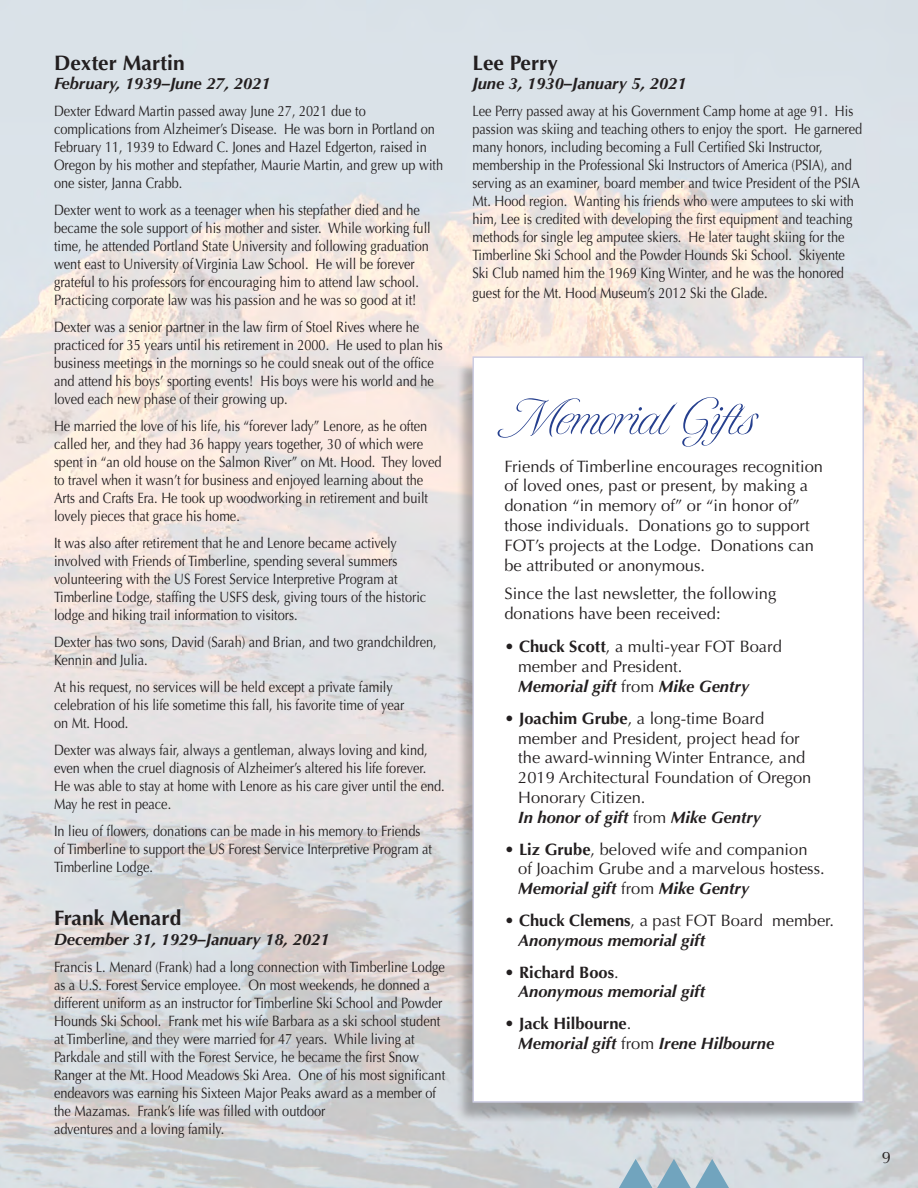
<style>
.page{position:relative;width:918px;height:1188px;background:#fff}
.page>*{position:absolute;margin:0;border:0;box-sizing:border-box;transform-origin:0 0}
.t1{font:300 54px "Tangier";color:#253f8e}
.t2{font:700 21px "Optima";color:#231f20}
.t3{font:16.5px/19.8px "Optima";color:#231f20}
.t4{font:italic 700 16.5px "Optima";color:#231f20}
.t5{font:700 16.5px "Optima";color:#231f20}
.t6{font:15px/18px "Optima";color:#231f20;scale:.85 1}
.s1{font-weight:700}
.s2{font-weight:400;font-style:normal}
.s3{font-weight:400}
</style>
<div class="page">
<img style="left:0;top:0;width:918px;height:1188px">
<div style="left:456px;top:360px;width:408px;height:763px;background:#231f20;opacity:.32"></div>
<div style="left:472px;top:356px;width:392px;height:747px;background:#fff;border:2px solid #cccce2"></div>
<svg style="left:619px;top:1159px;width:110px;height:29px;background:#a5bfcd"></svg>
<p class="t2" style="left:54px;top:50px;width:132px">Dexter Martin</p>
<p class="t4" style="left:54px;top:74px;width:218px">February, 1939–June 27, 2021</p>
<p class="t6" style="left:54px;top:102px;width:368px">Dexter Edward Martin passed away June 27, 2021 due to</p>
<p class="t6" style="left:54px;top:120px;width:459px">complications from Alzheimer’s Disease. He was born in Portland on February 11, 1939 to Edward C. Jones and Hazel Edgerton, raised in Oregon by his mother and stepfather, Maurie Martin, and grew up with one sister, Janna Crabb.</p>
<p class="t6" style="left:54px;top:201px;width:445px">Dexter went to work as a teenager when his stepfather died and he became the sole support of his mother and sister. While working full time, he attended Portland State University and following graduation went east to University of Virginia Law School. He will be forever grateful to his professors for encouraging him to attend law school.<br>Practicing corporate law was his passion and he was so good at it!</p>
<p class="t6" style="left:54px;top:318px;width:459px">Dexter was a senior partner in the law firm of Stoel Rives where he practiced for 35 years until his retirement in 2000. He used to plan his business meetings in the mornings so he could sneak out of the office and attend his boys’ sporting events! His boys were his world and he loved each new phase of their growing up.</p>
<p class="t6" style="left:54px;top:417px;width:457px">He married the love of his life, his “forever lady” Lenore, as he often called her, and they had 36 happy years together, 30 of which were spent in “an old house on the Salmon River” on Mt. Hood. They loved to travel when it wasn’t for business and enjoyed learning about the Arts and Crafts Era. He took up woodworking in retirement and built lovely pieces that grace his home.</p>
<p class="t6" style="left:54px;top:534px;width:405px">It was also after retirement that he and Lenore became actively</p>
<p class="t6" style="left:54px;top:552px;width:405px">involved with Friends of Timberline, spending several summers</p>
<p class="t6" style="left:54px;top:570px;width:406px">volunteering with the US Forest Service Interpretive Program at</p>
<p class="t6" style="left:54px;top:588px;width:439px">Timberline Lodge, staffing the USFS desk, giving tours of the historic lodge and hiking trail information to visitors.</p>
<p class="t6" style="left:54px;top:633px;width:452px">Dexter has two sons, David (Sarah) and Brian, and two grandchildren,<br>Kennin and Julia.</p>
<p class="t6" style="left:54px;top:678px;width:400px">At his request, no services will be held except a private family</p>
<p class="t6" style="left:54px;top:696px;width:414px">celebration of his life sometime this fall, his favorite time of year</p>
<p class="t6" style="left:54px;top:714px;width:89px">on Mt. Hood.</p>
<p class="t6" style="left:54px;top:741px;width:461px">Dexter was always fair, always a gentleman, always loving and kind, even when the cruel diagnosis of Alzheimer’s altered his life forever.<br>He was able to stay at home with Lenore as his care giver until the end.<br>May he rest in peace.</p>
<p class="t6" style="left:54px;top:822px;width:446px">In lieu of flowers, donations can be made in his memory to Friends of Timberline to support the US Forest Service Interpretive Program at<br>Timberline Lodge.</p>
<p class="t2" style="left:54px;top:906px;width:129px">Frank Menard</p>
<p class="t4" style="left:54px;top:930px;width:277px">December 31, 1929–January 18, 2021</p>
<p class="t6" style="left:54px;top:958px;width:462px">Francis L. Menard (Frank) had a long connection with Timberline Lodge as a U.S. Forest Service employee. On most weekends, he donned a different uniform as an instructor for Timberline Ski School and Powder Hounds Ski School. Frank met his wife Barbara as a ski school student at Timberline, and they were married for 47 years. While living at Parkdale and still with the Forest Service, he became the first Snow Ranger at the Mt. Hood Meadows Ski Area. One of his most significant endeavors was earning his Sixteen Major Peaks award as a member of the Mazamas. Frank’s life was filled with outdoor</p>
<p class="t6" style="left:54px;top:1120px;width:202px">adventures and a loving family.</p>
<p class="t2" style="left:472px;top:50px;width:87px">Lee Perry</p>
<p class="t4" style="left:472px;top:74px;width:216px">June 3, 1930–January 5, 2021</p>
<p class="t6" style="left:472px;top:102px;width:460px">Lee Perry passed away at his Government Camp home at age 91. His passion was skiing and teaching others to enjoy the sport. He garnered many honors, including becoming a Full Certified Ski Instructor, membership in the Professional Ski Instructors of America (PSIA), and serving as an examiner, board member and twice President of the PSIA Mt. Hood region. Wanting his friends who were amputees to ski with him, Lee is credited with developing the first equipment and teaching methods for single leg amputee skiers. He later taught skiing for the Timberline Ski School and the Powder Hounds Ski School. Skiyente Ski Club named him the 1969 King Winter, and he was the honored</p>
<p class="t6" style="left:472px;top:284px;width:349px">guest for the Mt. Hood Museum’s 2012 Ski the Glade.</p>
<p class="t1" style="left:504px;top:387px;width:258px">Memorial Gifts</p>
<p class="t3" style="left:504px;top:456px;width:320px">Friends of Timberline encourages recognition</p>
<p class="t3" style="left:504px;top:476px;width:305px">of loved ones, past or present, by making a</p>
<p class="t3" style="left:504px;top:496px;width:311px">donation “in memory of” or “in honor of” those individuals. Donations go to support<br>FOT’s projects at the Lodge. Donations can</p>
<p class="t3" style="left:504px;top:555px;width:202px">be attributed or anonymous.</p>
<p class="t3" style="left:504px;top:584px;width:273px">Since the last newsletter, the following</p>
<p class="t3" style="left:504px;top:604px;width:218px">donations have been received:</p>
<p class="t3" style="left:504px;top:637px;width:279px">• <span class="s1">Chuck Scott</span>, a multi-year FOT Board</p>
<p class="t3" style="left:518px;top:657px;width:166px">member and President.</p>
<p class="t4" style="left:518px;top:677px;width:233px">Memorial gift <span class="s2">from</span> Mike Gentry</p>
<p class="t3" style="left:504px;top:709px;width:261px">• <span class="s1">Joachim Grube</span>, a long-time Board</p>
<p class="t3" style="left:518px;top:728px;width:283px">member and President, project head for</p>
<p class="t3" style="left:518px;top:748px;width:289px">the award-winning Winter Entrance, and</p>
<p class="t3" style="left:518px;top:768px;width:295px">2019 Architectural Foundation of Oregon</p>
<p class="t3" style="left:518px;top:788px;width:129px">Honorary Citizen.</p>
<p class="t4" style="left:518px;top:807px;width:244px">In honor of gift <span class="s2">from</span> Mike Gentry</p>
<p class="t3" style="left:504px;top:839px;width:305px">• <span class="s1">Liz Grube</span>, beloved wife and companion</p>
<p class="t3" style="left:518px;top:859px;width:308px">of Joachim Grube and a marvelous hostess.</p>
<p class="t4" style="left:518px;top:879px;width:233px">Memorial gift <span class="s2">from</span> Mike Gentry</p>
<p class="t3" style="left:504px;top:911px;width:331px">• <span class="s1">Chuck Clemens</span>, a past FOT Board member.</p>
<p class="t4" style="left:518px;top:930px;width:189px">Anonymous memorial gift</p>
<p class="t5" style="left:504px;top:962px;width:116px"><span class="s3">•</span> Richard Boos<span class="s3">.</span></p>
<p class="t4" style="left:518px;top:982px;width:189px">Anonymous memorial gift</p>
<p class="t5" style="left:504px;top:1014px;width:128px"><span class="s3">•</span> Jack Hilbourne<span class="s3">.</span></p>
<p class="t4" style="left:518px;top:1034px;width:258px">Memorial gift <span class="s2">from</span> Irene Hilbourne</p>
<p class="t3" style="left:882px;top:1147px;width:11px">9</p>
</div>
